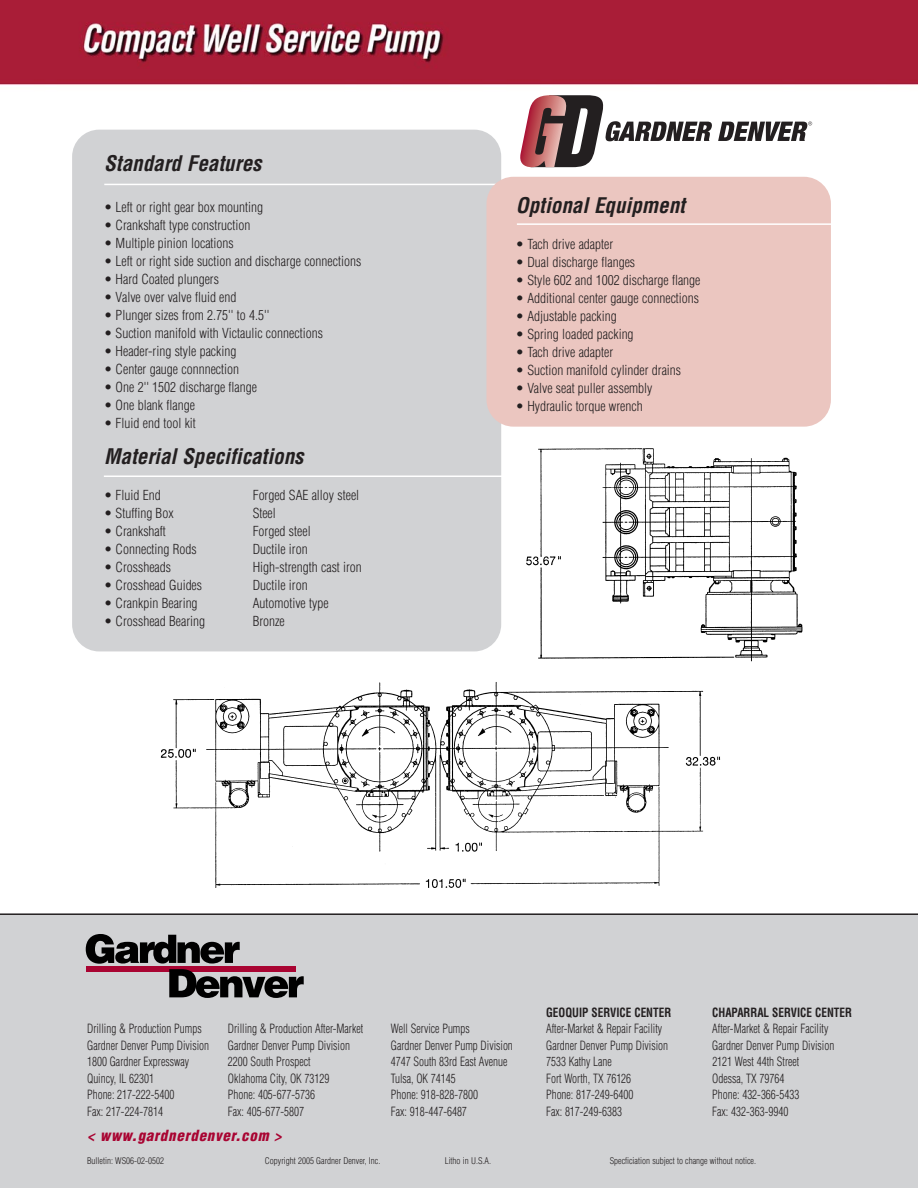
<style>
.page{position:relative;width:918px;height:1188px;background:#fff}
.page>*{position:absolute;margin:0;border:0;box-sizing:border-box;transform-origin:0 0}
.t1{font:italic 700 condensed 21px "Helvetica";color:#231f20}
.t2{font:italic 900 condensed 15px "Helvetica";color:#a90432}
.t3{font:300 condensed 13.5px "Helvetica";color:#231f20}
.t4{font:300 condensed 12.45px "Helvetica";color:#231f20;scale:.9 1}
.t5{font:700 condensed 12.45px "Helvetica";color:#231f20;scale:.9 1}
.t6{font:300 condensed 9px "Helvetica";color:#231f20}
</style>
<div class="page">
<img style="left:160px;top:682px;width:561px;height:206px">
<div style="left:0;top:915px;width:918px;height:273px;background:#d1d2d4"></div>
<svg style="left:86px;top:934px;width:218px;height:64px"></svg>
<hr style="left:0;top:913px;width:918px;height:2px;background:#231f20">
<img style="left:0;top:0;width:918px;height:85px">
<div style="left:72px;top:130px;width:429px;height:521px;background:#d1d2d4;border-radius:27px"></div>
<hr style="left:104px;top:184px;width:464px;height:1px;background:#fff">
<hr style="left:104px;top:476px;width:402px;height:1px;background:#fff">
<img style="left:526px;top:448px;width:277px;height:214px">
<div style="left:486px;top:177px;width:345px;height:250px;background:#ebc6c0;border-radius:27px"></div>
<hr style="left:517px;top:223px;width:374px;height:2px;background:#fff">
<svg style="left:520px;top:95px;width:192px;height:73px"></svg>
<svg style="left:718px;top:121px;width:94px;height:20px"></svg>
<h1 class="t1" style="left:104px;top:156px;width:163px">Standard Features</h1>
<p class="t3" style="left:104px;top:202px;width:161px">• Left or right gear box mounting</p>
<p class="t3" style="left:104px;top:220px;width:148px">• Crankshaft type construction</p>
<p class="t3" style="left:104px;top:238px;width:131px">• Multiple pinion locations</p>
<p class="t3" style="left:104px;top:256px;width:259px">• Left or right side suction and discharge connections</p>
<p class="t3" style="left:104px;top:274px;width:116px">• Hard Coated plungers</p>
<p class="t3" style="left:104px;top:292px;width:134px">• Valve over valve fluid end</p>
<p class="t3" style="left:104px;top:310px;width:167px">• Plunger sizes from 2.75'' to 4.5''</p>
<p class="t3" style="left:104px;top:328px;width:220px">• Suction manifold with Victaulic connections</p>
<p class="t3" style="left:104px;top:346px;width:134px">• Header-ring style packing</p>
<p class="t3" style="left:104px;top:364px;width:136px">• Center gauge connnection</p>
<p class="t3" style="left:104px;top:382px;width:154px">• One 2'' 1502 discharge flange</p>
<p class="t3" style="left:104px;top:400px;width:92px">• One blank flange</p>
<p class="t3" style="left:104px;top:418px;width:93px">• Fluid end tool kit</p>
<h1 class="t1" style="left:104px;top:448px;width:205px">Material Specifications</h1>
<p class="t3" style="left:104px;top:490px;width:58px">• Fluid End</p>
<p class="t3" style="left:253px;top:490px;width:108px">Forged SAE alloy steel</p>
<p class="t3" style="left:104px;top:508px;width:71px">• Stuffing Box</p>
<p class="t3" style="left:253px;top:508px;width:25px">Steel</p>
<p class="t3" style="left:104px;top:526px;width:63px">• Crankshaft</p>
<p class="t3" style="left:253px;top:526px;width:60px">Forged steel</p>
<p class="t3" style="left:104px;top:544px;width:94px">• Connecting Rods</p>
<p class="t3" style="left:253px;top:544px;width:57px">Ductile iron</p>
<p class="t3" style="left:104px;top:562px;width:68px">• Crossheads</p>
<p class="t3" style="left:253px;top:562px;width:111px">High-strength cast iron</p>
<p class="t3" style="left:104px;top:580px;width:99px">• Crosshead Guides</p>
<p class="t3" style="left:253px;top:580px;width:57px">Ductile iron</p>
<p class="t3" style="left:104px;top:598px;width:95px">• Crankpin Bearing</p>
<p class="t3" style="left:253px;top:598px;width:78px">Automotive type</p>
<p class="t3" style="left:104px;top:616px;width:102px">• Crosshead Bearing</p>
<p class="t3" style="left:253px;top:616px;width:34px">Bronze</p>
<h1 class="t1" style="left:516px;top:197px;width:175px">Optional Equipment</h1>
<p class="t3" style="left:516px;top:239px;width:99px">• Tach drive adapter</p>
<p class="t3" style="left:516px;top:257px;width:121px">• Dual discharge flanges</p>
<p class="t3" style="left:516px;top:275px;width:186px">• Style 602 and 1002 discharge flange</p>
<p class="t3" style="left:516px;top:293px;width:185px">• Additional center gauge connections</p>
<p class="t3" style="left:516px;top:311px;width:102px">• Adjustable packing</p>
<p class="t3" style="left:516px;top:329px;width:119px">• Spring loaded packing</p>
<p class="t3" style="left:516px;top:347px;width:99px">• Tach drive adapter</p>
<p class="t3" style="left:516px;top:365px;width:167px">• Suction manifold cylinder drains</p>
<p class="t3" style="left:516px;top:383px;width:138px">• Valve seat puller assembly</p>
<p class="t3" style="left:516px;top:401px;width:128px">• Hydraulic torque wrench</p>
<p class="t5" style="left:546px;top:1007px;width:140px">GEOQUIP SERVICE CENTER</p>
<p class="t5" style="left:712px;top:1007px;width:157px">CHAPARRAL SERVICE CENTER</p>
<p class="t4" style="left:87px;top:1024px;width:129px">Drilling &amp; Production Pumps</p>
<p class="t4" style="left:228px;top:1024px;width:152px">Drilling &amp; Production After-Market</p>
<p class="t4" style="left:391px;top:1024px;width:89px">Well Service Pumps</p>
<p class="t4" style="left:546px;top:1024px;width:130px">After-Market &amp; Repair Facility</p>
<p class="t4" style="left:712px;top:1024px;width:130px">After-Market &amp; Repair Facility</p>
<p class="t4" style="left:87px;top:1040px;width:137px">Gardner Denver Pump Division</p>
<p class="t4" style="left:228px;top:1040px;width:137px">Gardner Denver Pump Division</p>
<p class="t4" style="left:391px;top:1040px;width:137px">Gardner Denver Pump Division</p>
<p class="t4" style="left:546px;top:1040px;width:137px">Gardner Denver Pump Division</p>
<p class="t4" style="left:712px;top:1040px;width:137px">Gardner Denver Pump Division</p>
<p class="t4" style="left:87px;top:1057px;width:115px">1800 Gardner Expressway</p>
<p class="t4" style="left:228px;top:1057px;width:93px">2200 South Prospect</p>
<p class="t4" style="left:391px;top:1057px;width:131px">4747 South 83rd East Avenue</p>
<p class="t4" style="left:546px;top:1057px;width:75px">7533 Kathy Lane</p>
<p class="t4" style="left:712px;top:1057px;width:98px">2121 West 44th Street</p>
<p class="t4" style="left:87px;top:1073px;width:76px">Quincy, IL 62301</p>
<p class="t4" style="left:228px;top:1073px;width:114px">Oklahoma City, OK 73129</p>
<p class="t4" style="left:391px;top:1073px;width:74px">Tulsa, OK 74145</p>
<p class="t4" style="left:546px;top:1073px;width:96px">Fort Worth, TX 76126</p>
<p class="t4" style="left:712px;top:1073px;width:82px">Odessa, TX 79764</p>
<p class="t4" style="left:87px;top:1090px;width:98px">Phone: 217-222-5400</p>
<p class="t4" style="left:228px;top:1090px;width:98px">Phone: 405-677-5736</p>
<p class="t4" style="left:391px;top:1090px;width:98px">Phone: 918-828-7800</p>
<p class="t4" style="left:546px;top:1090px;width:98px">Phone: 817-249-6400</p>
<p class="t4" style="left:712px;top:1090px;width:98px">Phone: 432-366-5433</p>
<p class="t4" style="left:87px;top:1106px;width:86px">Fax: 217-224-7814</p>
<p class="t4" style="left:228px;top:1106px;width:86px">Fax: 405-677-5807</p>
<p class="t4" style="left:391px;top:1106px;width:86px">Fax: 918-447-6487</p>
<p class="t4" style="left:546px;top:1106px;width:86px">Fax: 817-249-6383</p>
<p class="t4" style="left:712px;top:1106px;width:86px">Fax: 432-363-9940</p>
<p class="t2" style="left:87px;top:1130px;width:199px">&lt; www.gardnerdenver.com &gt;</p>
<p class="t6" style="left:87px;top:1158px;width:79px">Bulletin: WS06-02-0502</p>
<p class="t6" style="left:265px;top:1158px;width:117px">Copyright 2005 Gardner Denver, Inc.</p>
<p class="t6" style="left:445px;top:1158px;width:48px">Litho in U.S.A.</p>
<p class="t6" style="left:610px;top:1158px;width:148px">Specficiation subject to change without notice.</p>
</div>
